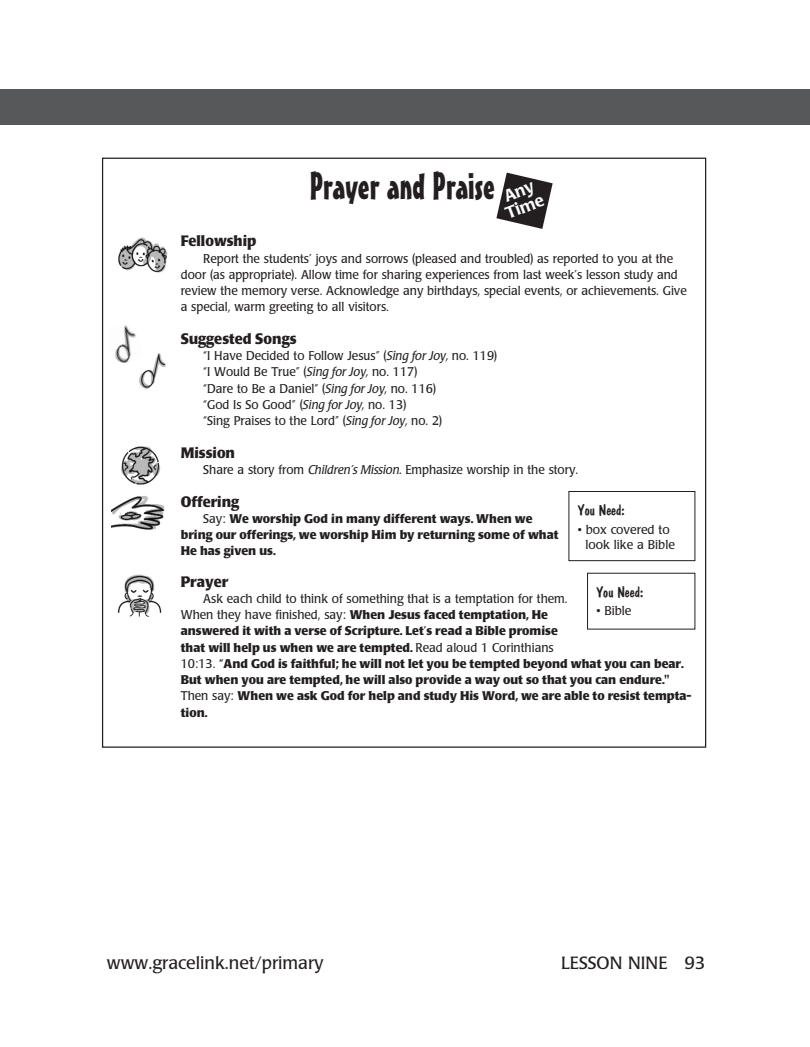
<style>
.page{position:relative;width:810px;height:1047px;background:#fff}
.page>*{position:absolute;margin:0;border:0;box-sizing:border-box;transform-origin:0 0}
.section_title{font:37.5px "Mister Earl BT";color:#231f20}
.t1{font:17.5px "Poppl Laudatio";color:#231f20}
.t2{font:500 16.62px/16.6px "Poppl Laudatio";color:#fff}
.subhead{font:700 15px "Poppl Laudatio";color:#231f20;scale:.95 1}
.You_Need_head{font:15px "Dom Casual D";color:#231f20}
.body{font:700 12.5px/16.2px "Poppl Laudatio";color:#231f20}
.body-2{font:12.5px/16.2px "Poppl Laudatio";color:#231f20;scale:.95 1}
.You_Need_items{font:12.5px/15px "Poppl Laudatio";color:#231f20}
.s1{font-style:italic}
.s2{font-weight:400}
</style>
<div class="page">
<div style="left:45px;top:89px;width:765px;height:36px;background:#57585a"></div>
<div style="left:0;top:89px;width:45px;height:36px;background:#57585a"></div>
<img style="left:118px;top:237px;width:50px;height:36px">
<img style="left:115px;top:325px;width:21px;height:38px">
<img style="left:121px;top:446px;width:40px;height:38px">
<img style="left:112px;top:496px;width:53px;height:34px">
<img style="left:117px;top:574px;width:45px;height:42px">
<img style="left:137px;top:351px;width:31px;height:40px;border-radius:16px">
<svg style="left:496px;top:173px;width:57px;height:56px"></svg>
<div style="left:569px;top:491px;width:126px;height:70px;border:1px solid #231f20"></div>
<p class="section_title" style="left:310px;top:163px;width:187px">Prayer and Praise</p>
<p class="t2" style="left:497px;top:190px;width:41px;rotate:-21deg">Any<br>Time</p>
<p class="subhead" style="left:181px;top:232px;width:81px">Fellowship</p>
<p class="body-2" style="left:181px;top:250px;width:534px;text-indent:22px">Report the students’ joys and sorrows (pleased and troubled) as reported to you at the door (as appropriate). Allow time for sharing experiences from last week’s lesson study and review the memory verse. Acknowledge any birthdays, special events, or achievements. Give a special, warm greeting to all visitors.</p>
<p class="subhead" style="left:181px;top:330px;width:123px">Suggested Songs</p>
<p class="body-2" style="left:203px;top:348px;width:311px">“I Have Decided to Follow Jesus” (<span class="s1">Sing for Joy,</span> no. 119)</p>
<p class="body-2" style="left:203px;top:364px;width:227px">“I Would Be True” (<span class="s1">Sing for Joy,</span> no. 117)</p>
<p class="body-2" style="left:203px;top:380px;width:247px">“Dare to Be a Daniel” (<span class="s1">Sing for Joy,</span> no. 116)</p>
<p class="body-2" style="left:203px;top:396px;width:215px">“God Is So Good” (<span class="s1">Sing for Joy,</span> no. 13)</p>
<p class="body-2" style="left:203px;top:413px;width:253px">“Sing Praises to the Lord” (<span class="s1">Sing for Joy,</span> no. 2)</p>
<p class="subhead" style="left:181px;top:444px;width:59px">Mission</p>
<p class="body-2" style="left:203px;top:461px;width:396px">Share a story from <span class="s1">Children’s Mission.</span> Emphasize worship in the story.</p>
<p class="subhead" style="left:181px;top:492px;width:63px">Offering</p>
<p class="body" style="left:181px;top:510px;width:379px;text-indent:22px"><span class="s2">Say:</span> We worship God in many different ways. When we bring our offerings, we worship Him by returning some of what<br>He has given us.</p>
<p class="subhead" style="left:181px;top:572px;width:51px">Prayer</p>
<p class="body" style="left:181px;top:590px;width:512px;text-indent:22px"><span class="s2">Ask each child to think of something that is a temptation for them.<br>When they have finished, say:</span> When Jesus faced temptation, He<br>answered it with a verse of Scripture. Let’s read a Bible promise<br>that will help us when we are tempted. <span class="s2">Read aloud 1 Corinthians<br>10:13.</span> “And God is faithful; he will not let you be tempted beyond what you can bear.<br>But when you are tempted, he will also provide a way out so that you can endure." <span class="s2">Then say:</span> When we ask God for help and study His Word, we are able to resist tempta&shy;tion.</p>
<p class="You_Need_head" style="left:578px;top:501px;width:48px">You Need:</p>
<p class="You_Need_items" style="left:585px;top:522px;width:91px;text-indent:-8px">• box covered to look like a Bible</p>
<p class="You_Need_head" style="left:597px;top:583px;width:48px">You Need:</p>
<p class="You_Need_items" style="left:597px;top:603px;width:36px">• Bible</p>
<p class="t1" style="left:107px;top:952px;width:218px">www.gracelink.net/primary</p>
<p class="t1" style="left:561px;top:952px;width:146px">LESSON NINE 93</p>
</div>
